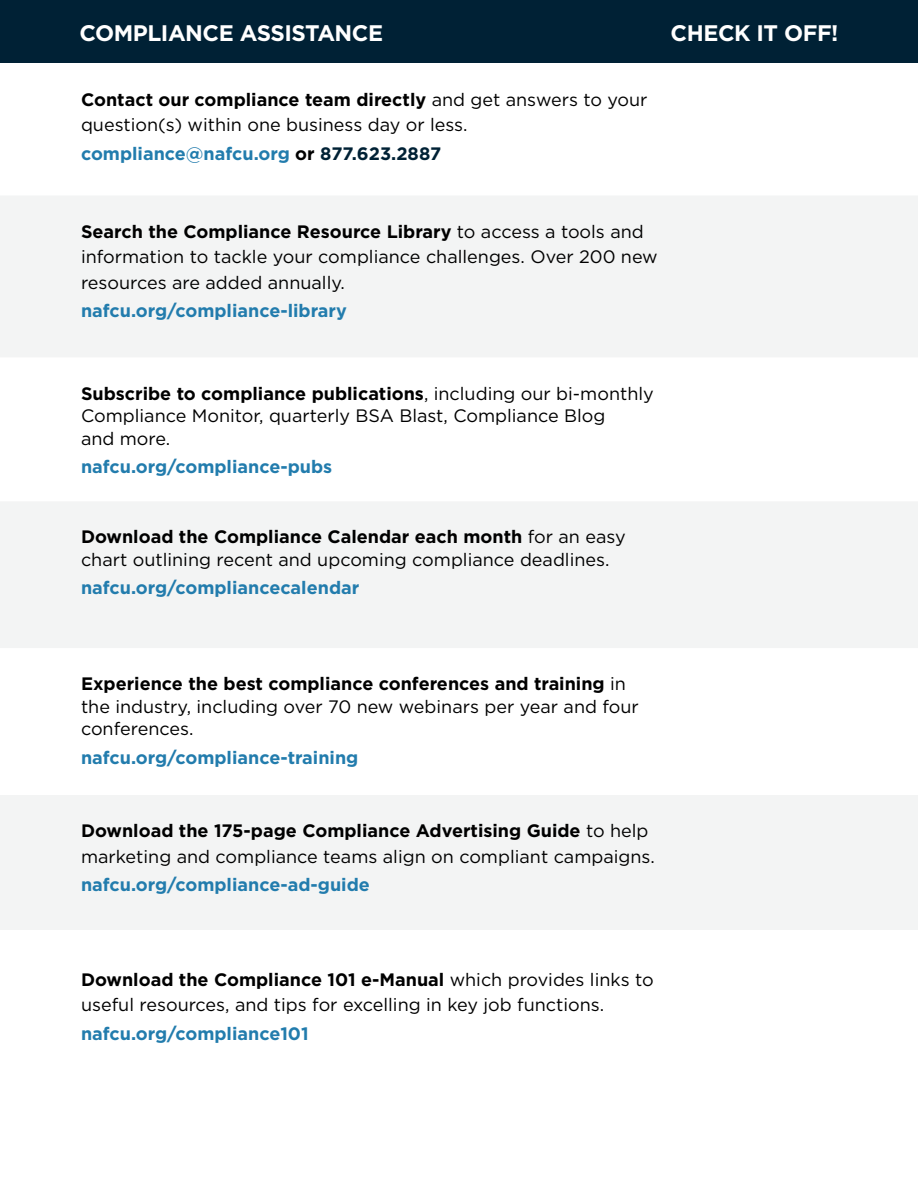
<style>
.page{position:relative;width:918px;height:1188px;background:#fff}
.page>*{position:absolute;margin:0;border:0;box-sizing:border-box;transform-origin:0 0}
.t1{font:700 22.5px "Gotham HTF";letter-spacing:-.02em;color:#fff}
.t2{font:18px/25.5px "Gotham HTF";color:#000}
.t3{font:700 18px "Gotham HTF";color:#227cad}
.s1{font-weight:700}
.s2{color:#000}
.s3{color:#002135}
</style>
<div class="page">
<div style="left:0;top:196px;width:918px;height:734px;background:#f3f4f4"></div>
<svg style="left:0;top:358px;width:918px;height:437px"></svg>
<div style="left:0;top:0;width:918px;height:64px;background:#002135"></div>
<p class="t1" style="left:79px;top:20px;width:305px">COMPLIANCE ASSISTANCE</p>
<p class="t1" style="left:671px;top:20px;width:169px">CHECK IT OFF!</p>
<p class="t2" style="left:81px;top:86px;width:568px"><span class="s1">Contact our compliance team directly</span> and get answers to your question(s) within one business day or less.</p>
<p class="t3" style="left:81px;top:144px;width:362px">compliance@nafcu.org <span class="s2">or</span> <span class="s3">877.623.2887</span></p>
<p class="t2" style="left:81px;top:218px;width:578px"><span class="s1">Search the Compliance Resource Library</span> to access a tools and information to tackle your compliance challenges. Over 200 new resources are added annually.</p>
<p class="t3" style="left:81px;top:300px;width:267px">nafcu.org/compliance-library</p>
<p class="t2" style="left:81px;top:382px;width:574px;line-height:22.5px"><span class="s1">Subscribe to compliance publications</span>, including our bi-monthly<br>Compliance Monitor, quarterly BSA Blast, Compliance Blog<br>and more.</p>
<p class="t3" style="left:81px;top:456px;width:253px">nafcu.org/compliance-pubs</p>
<p class="t2" style="left:81px;top:526px;width:546px;line-height:22.5px"><span class="s1">Download the Compliance Calendar each month</span> for an easy chart outlining recent and upcoming compliance deadlines.</p>
<p class="t3" style="left:81px;top:577px;width:280px">nafcu.org/compliancecalendar</p>
<p class="t2" style="left:81px;top:673px;width:559px;line-height:22.5px"><span class="s1">Experience the best compliance conferences and training</span> in the industry, including over 70 new webinars per year and four conferences.</p>
<p class="t3" style="left:81px;top:747px;width:279px">nafcu.org/compliance-training</p>
<p class="t2" style="left:81px;top:818px;width:576px"><span class="s1">Download the 175-page Compliance Advertising Guide</span> to help marketing and compliance teams align on compliant campaigns.</p>
<p class="t3" style="left:81px;top:874px;width:290px">nafcu.org/compliance-ad-guide</p>
<p class="t2" style="left:81px;top:966px;width:574px"><span class="s1">Download the Compliance 101 e-Manual</span> which provides links to useful resources, and tips for excelling in key job functions.</p>
<p class="t3" style="left:81px;top:1023px;width:229px">nafcu.org/compliance101</p>
</div>
